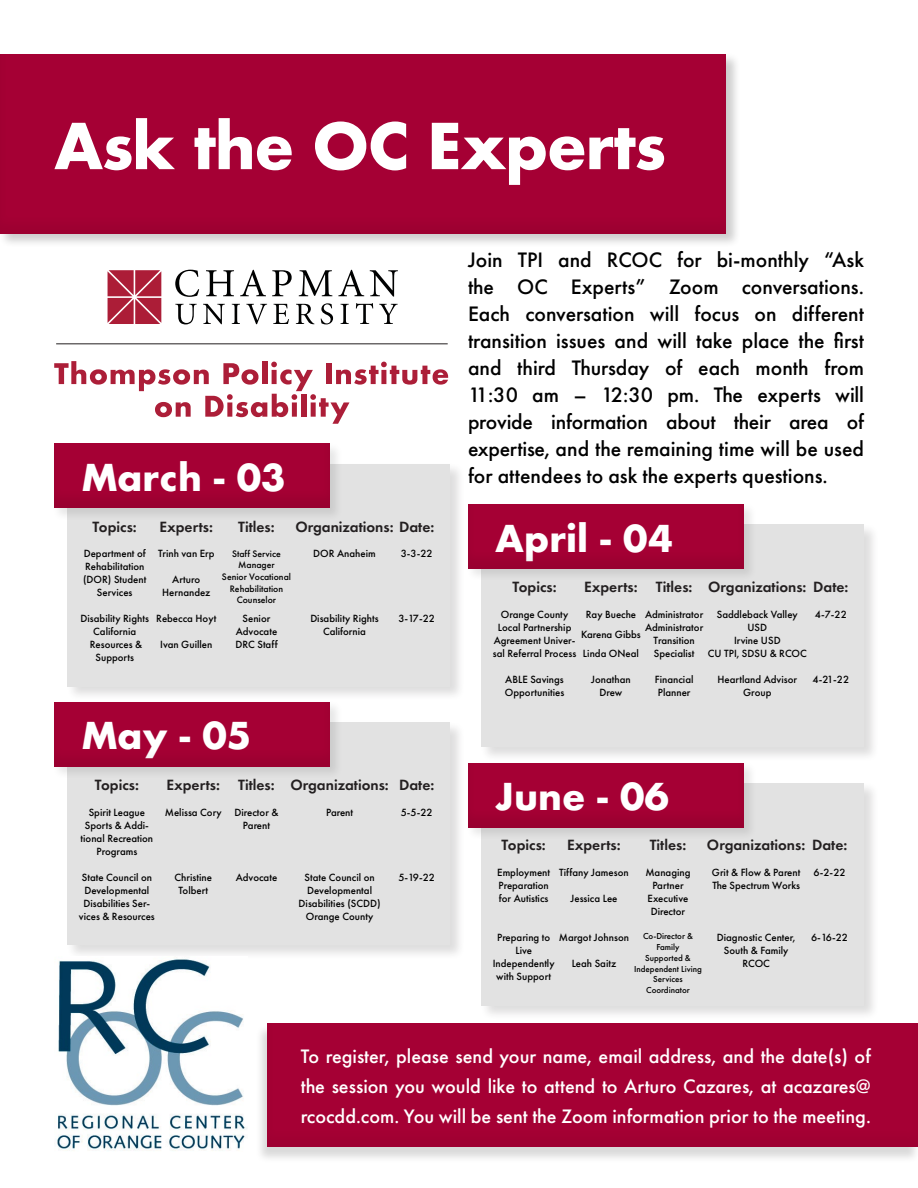
<style>
.page{position:relative;width:918px;height:1188px;background:#fff}
.page>*{position:absolute;margin:0;border:0;box-sizing:border-box;transform-origin:0 0}
.t1{font:700 61.5px "Futura";letter-spacing:-.02em;color:#fff}
.t2{font:700 36px "Futura";color:#fff}
.t3{font:500 21.75px/27px "Futura PT";color:#000;text-align:justify}
.t4{font:500 20.25px/30px "Futura PT";color:#fff;text-align:justify}
.t5{font:600 15.45px "Futura PT";color:#231f20}
.t6{font:500 10.8px/13px "Futura PT";color:#000;text-align:center}
.t7{font:500 9.75px/11.7px "Futura PT";color:#000;text-align:center}
.t8{font:500 9px/10.8px "Futura PT";color:#000;text-align:center}
</style>
<div class="page">
<div style="left:0;top:53px;width:741px;height:195px;background:#000;opacity:.2"></div>
<div style="left:0;top:44px;width:739px;height:192px;background:#231f20;opacity:.06"></div>
<div style="left:66px;top:463px;width:399px;height:239px;background:#231f20;opacity:.15"></div>
<div style="left:68px;top:464px;width:382px;height:222px;background:#e2e2e2"></div>
<div style="left:66px;top:721px;width:399px;height:239px;background:#231f20;opacity:.15"></div>
<div style="left:68px;top:723px;width:382px;height:222px;background:#e2e2e2"></div>
<div style="left:480px;top:523px;width:399px;height:239px;background:#231f20;opacity:.15"></div>
<div style="left:482px;top:525px;width:382px;height:222px;background:#e2e2e2"></div>
<div style="left:480px;top:782px;width:399px;height:239px;background:#231f20;opacity:.15"></div>
<div style="left:482px;top:783px;width:382px;height:223px;background:#e2e2e2"></div>
<div style="left:255px;top:1024px;width:663px;height:140px;background:#000;opacity:.15"></div>
<div style="left:254px;top:1012px;width:664px;height:136px;background:#231f20;opacity:.05"></div>
<svg style="left:54px;top:361px;width:394px;height:63px"></svg>
<svg style="left:175px;top:270px;width:24px;height:27px"></svg>
<svg style="left:206px;top:270px;width:28px;height:26px"></svg>
<svg style="left:240px;top:270px;width:26px;height:26px"></svg>
<svg style="left:272px;top:270px;width:20px;height:26px"></svg>
<svg style="left:299px;top:270px;width:33px;height:26px"></svg>
<svg style="left:338px;top:270px;width:26px;height:26px"></svg>
<svg style="left:370px;top:270px;width:28px;height:27px"></svg>
<svg style="left:175px;top:304px;width:22px;height:20px"></svg>
<svg style="left:203px;top:304px;width:22px;height:20px"></svg>
<svg style="left:232px;top:304px;width:8px;height:20px"></svg>
<svg style="left:246px;top:304px;width:21px;height:20px"></svg>
<svg style="left:273px;top:304px;width:16px;height:20px"></svg>
<svg style="left:296px;top:304px;width:18px;height:20px"></svg>
<svg style="left:321px;top:303px;width:12px;height:21px"></svg>
<svg style="left:341px;top:304px;width:8px;height:20px"></svg>
<svg style="left:356px;top:303px;width:17px;height:21px"></svg>
<svg style="left:379px;top:304px;width:19px;height:20px"></svg>
<svg style="left:108px;top:270px;width:53px;height:54px;background:#b73c53"></svg>
<hr style="left:56px;top:344px;width:392px;height:1px;background:#231f20">
<img style="left:57px;top:957px;width:191px;height:194px">
<div style="left:52px;top:442px;width:291px;height:79px;background:#d9d9d9"></div>
<div style="left:40px;top:433px;width:303px;height:78px;background:#000;opacity:.08"></div>
<div style="left:52px;top:700px;width:291px;height:80px;background:#dbdbdb"></div>
<div style="left:40px;top:692px;width:303px;height:77px;background:#231f20;opacity:.08"></div>
<div style="left:466px;top:502px;width:291px;height:80px;background:#dbdbdb"></div>
<div style="left:454px;top:494px;width:303px;height:77px;background:#000;opacity:.08"></div>
<div style="left:466px;top:761px;width:291px;height:80px;background:#dbdbdb"></div>
<div style="left:454px;top:752px;width:303px;height:78px;background:#000;opacity:.08"></div>
<h1 class="t1" style="left:54px;top:102px;width:613px">Ask the OC Experts</h1>
<h2 class="t2" style="left:81px;top:451px;width:206px">March - 03</h2>
<h3 class="t5" style="left:93px;top:517px;width:46px">Topics:</h3>
<h3 class="t5" style="left:160px;top:517px;width:55px">Experts:</h3>
<h3 class="t5" style="left:238px;top:517px;width:38px">Titles:</h3>
<h3 class="t5" style="left:295px;top:517px;width:141px">Organizations: Date:</h3>
<p class="t6" style="left:83px;top:547px;width:65px">Department of<br>Rehabilitation (DOR) Student<br>Services</p>
<p class="t6" style="left:158px;top:547px;width:58px">Trinh van Erp</p>
<p class="t7" style="left:222px;top:548px;width:71px">Staff Service<br>Manager<br>Senior Vocational<br>Rehabilitation<br>Counselor</p>
<p class="t6" style="left:313px;top:547px;width:64px">DOR Anaheim</p>
<p class="t6" style="left:401px;top:547px;width:34px">3-3-22</p>
<p class="t6" style="left:162px;top:573px;width:50px">Arturo<br>Hernandez</p>
<p class="t6" style="left:81px;top:612px;width:70px">Disability Rights<br>California<br>Resources &amp;<br>Supports</p>
<p class="t6" style="left:156px;top:612px;width:62px">Rebecca Hoyt</p>
<p class="t6" style="left:160px;top:638px;width:54px">Ivan Guillen</p>
<p class="t6" style="left:235px;top:612px;width:44px">Senior<br>Advocate<br>DRC Staff</p>
<p class="t6" style="left:310px;top:612px;width:70px">Disability Rights<br>California</p>
<p class="t6" style="left:398px;top:612px;width:38px">3-17-22</p>
<h2 class="t2" style="left:81px;top:710px;width:172px">May - 05</h2>
<h3 class="t5" style="left:95px;top:775px;width:46px">Topics:</h3>
<h3 class="t5" style="left:167px;top:775px;width:269px">Experts: Titles: Organizations: Date:</h3>
<p class="t6" style="left:81px;top:806px;width:74px">Spirit League<br>Sports &amp; Addi&shy;tional Recreation<br>Programs</p>
<p class="t6" style="left:243px;top:806px;width:37px;text-align:left;text-indent:-78px">Melissa Cory Director &amp;<br>Parent</p>
<p class="t6" style="left:326px;top:806px;width:29px">Parent</p>
<p class="t6" style="left:401px;top:806px;width:34px">5-5-22</p>
<p class="t6" style="left:79px;top:871px;width:77px">State Council on<br>Developmental<br>Disabilities Ser&shy;vices &amp; Resources</p>
<p class="t6" style="left:175px;top:871px;width:39px">Christine<br>Tolbert</p>
<p class="t6" style="left:236px;top:871px;width:43px">Advocate</p>
<p class="t6" style="left:299px;top:871px;width:84px">State Council on<br>Developmental<br>Disabilities (SCDD)<br>Orange County</p>
<p class="t6" style="left:398px;top:871px;width:38px">5-19-22</p>
<p class="t3" style="left:468px;top:247px;width:398px">Join TPI and RCOC for bi-monthly “Ask the OC Experts” Zoom conversations.<br>Each conversation will focus on different transition issues and will take place the first and third Thursday of each month from 11:30 am – 12:30 pm. The experts will provide information about their area of expertise, and the remaining time will be used for attendees to ask the experts questions.</p>
<h2 class="t2" style="left:495px;top:512px;width:179px">April - 04</h2>
<h3 class="t5" style="left:513px;top:578px;width:46px">Topics:</h3>
<h3 class="t5" style="left:584px;top:578px;width:266px">Experts: Titles: Organizations: Date:</h3>
<p class="t6" style="left:493px;top:608px;width:85px">Orange County<br>Local Partnership<br>Agreement Univer&shy;sal Referral Process</p>
<p class="t6" style="left:581px;top:605px;width:61px;line-height:19.5px">Ray Bueche<br>Karena Gibbs<br>Linda ONeal</p>
<p class="t6" style="left:645px;top:608px;width:60px">Administrator<br>Administrator<br>Transition<br>Specialist</p>
<p class="t6" style="left:708px;top:608px;width:101px">Saddleback Valley<br>USD<br>Irvine USD<br>CU TPI, SDSU &amp; RCOC</p>
<p class="t6" style="left:815px;top:608px;width:34px">4-7-22</p>
<p class="t6" style="left:505px;top:673px;width:61px;text-align:left">ABLE Savings<br>Opportunities</p>
<p class="t6" style="left:591px;top:673px;width:41px">Jonathan<br>Drew</p>
<p class="t6" style="left:655px;top:673px;width:40px;text-align:left">Financial<br>Planner</p>
<p class="t6" style="left:718px;top:673px;width:81px">Heartland Advisor<br>Group</p>
<p class="t6" style="left:813px;top:673px;width:38px">4-21-22</p>
<h2 class="t2" style="left:495px;top:771px;width:176px">June - 06</h2>
<h3 class="t5" style="left:502px;top:835px;width:46px">Topics:</h3>
<h3 class="t5" style="left:567px;top:835px;width:55px">Experts:</h3>
<h3 class="t5" style="left:650px;top:835px;width:38px">Titles:</h3>
<h3 class="t5" style="left:707px;top:835px;width:142px">Organizations: Date:</h3>
<p class="t6" style="left:497px;top:866px;width:54px;text-align:justify">Employment Preparation for Autistics</p>
<p class="t6" style="left:559px;top:866px;width:71px">Tiffany Jameson</p>
<p class="t6" style="left:645px;top:866px;width:47px">Managing<br>Partner<br>Executive<br>Director</p>
<p class="t6" style="left:712px;top:866px;width:90px;text-align:left">Grit &amp; Flow &amp; Parent<br>The Spectrum Works</p>
<p class="t6" style="left:814px;top:866px;width:34px">6-2-22</p>
<p class="t6" style="left:571px;top:892px;width:48px">Jessica Lee</p>
<p class="t6" style="left:493px;top:931px;width:63px">Preparing to<br>Live<br>Independently with Support</p>
<p class="t6" style="left:559px;top:931px;width:72px">Margot Johnson</p>
<p class="t8" style="left:634px;top:931px;width:69px">Co-Director &amp;<br>Family<br>Supported &amp;<br>Independent Living<br>Services<br>Coordinator</p>
<p class="t6" style="left:717px;top:931px;width:80px">Diagnostic Center,<br>South &amp; Family<br>RCOC</p>
<p class="t6" style="left:811px;top:931px;width:38px">6-16-22</p>
<p class="t6" style="left:572px;top:957px;width:46px">Leah Saitz</p>
<h3 class="t4" style="left:301px;top:1041px;width:572px">To register, please send your name, email address, and the date(s) of the session you would like to attend to Arturo Cazares, at acazares@ rcocdd.com. You will be sent the Zoom information prior to the meeting.</h3>
</div>
